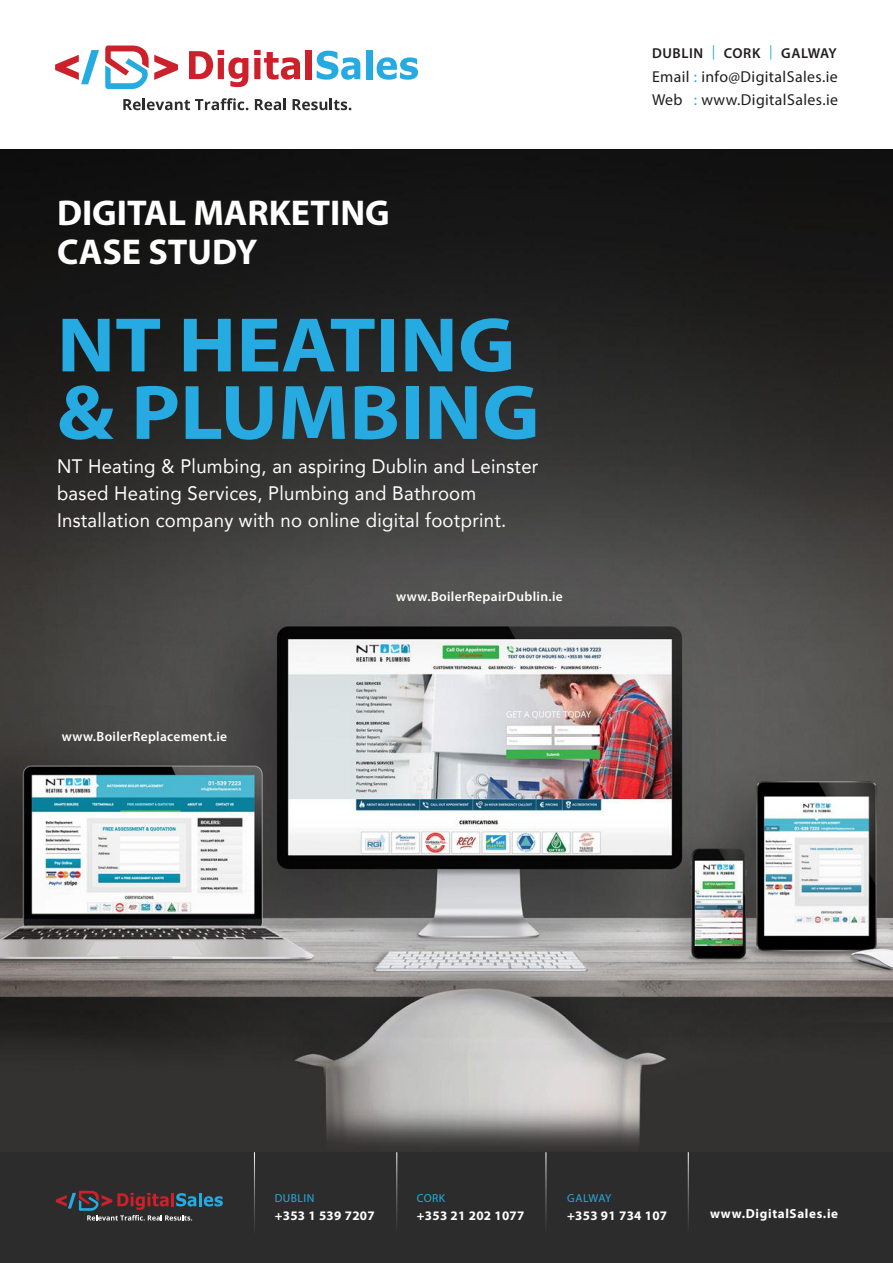
<style>
.page{position:relative;width:893px;height:1263px;background:#fff}
.page>*{position:absolute;margin:0;border:0;box-sizing:border-box;transform-origin:0 0}
.t1{font:700 78px/67.5px "Myriad Pro";color:#25abe2;scale:1.08 1}
.t2{font:700 36px/39px "Myriad Pro";color:#fff}
.t3{font:19.5px/27px "Avenir";letter-spacing:.015em;color:#fff;scale:.95 1}
.t4{font:15.9px/23.7px "Myriad Pro";letter-spacing:.025em;color:#201d1d}
.t5{font:600 14.4px "Myriad Pro";letter-spacing:.04em;color:#201d1d}
.t6{font:600 13.5px "Myriad Pro";letter-spacing:.025em;color:#fff}
.t7{font:700 13.05px "Myriad Pro";letter-spacing:.025em;color:#fff}
.t8{font:700 13.05px "Myriad Pro";letter-spacing:.05em;color:#fff}
.t9{font:11.55px "Myriad Pro";letter-spacing:.04em;color:#25abe2}
.s1{font-weight:400;font-stretch:condensed;color:#25abe2}
.s2{color:#25abe2}
</style>
<div class="page">
<img style="left:0;top:149px;width:893px;height:1003px">
<div style="left:0;top:1152px;width:893px;height:111px;background:#2c2c2c"></div>
<svg style="left:56px;top:1191px;width:167px;height:29px"></svg>
<hr style="left:254px;top:1152px;width:1px;height:83px;background:#fff">
<hr style="left:396px;top:1152px;width:1px;height:83px;background:#fff">
<hr style="left:545px;top:1152px;width:1px;height:83px;background:#fff">
<hr style="left:688px;top:1152px;width:1px;height:83px;background:#fff">
<svg style="left:55px;top:50px;width:44px;height:34px"></svg>
<svg style="left:105px;top:46px;width:73px;height:43px"></svg>
<svg style="left:189px;top:50px;width:59px;height:37px"></svg>
<svg style="left:254px;top:50px;width:46px;height:30px"></svg>
<div style="left:306px;top:50px;width:6px;height:29px;background:#cc202b"></div>
<svg style="left:317px;top:51px;width:43px;height:29px"></svg>
<div style="left:366px;top:50px;width:6px;height:29px;background:#25abe2"></div>
<svg style="left:377px;top:57px;width:41px;height:23px"></svg>
<svg style="left:123px;top:98px;width:125px;height:12px"></svg>
<svg style="left:255px;top:98px;width:31px;height:12px"></svg>
<svg style="left:293px;top:98px;width:58px;height:12px"></svg>
<h2 class="t2" style="left:57px;top:192px;width:334px">DIGITAL MARKETING<br>CASE STUDY</h2>
<h1 class="t1" style="left:57px;top:309px;width:448px">NT HEATING &amp; PLUMBING</h1>
<p class="t3" style="left:57px;top:452px;width:508px">NT Heating &amp; Plumbing, an aspiring Dublin and Leinster based Heating Services, Plumbing and Bathroom<br>Installation company with no online digital footprint.</p>
<p class="t6" style="left:62px;top:728px;width:167px">www.BoilerReplacement.ie</p>
<p class="t6" style="left:396px;top:588px;width:168px">www.BoilerRepairDublin.ie</p>
<p class="t5" style="left:652px;top:44px;width:186px">DUBLIN <span class="s1">|</span> CORK <span class="s1">|</span> GALWAY</p>
<p class="t4" style="left:652px;top:64px;width:187px">Email <span class="s2">:</span> info@DigitalSales.ie<br>Web <span class="s2">:</span> www.DigitalSales.ie</p>
<p class="t9" style="left:275px;top:1191px;width:41px">DUBLIN</p>
<p class="t7" style="left:275px;top:1207px;width:102px">+353 1 539 7207</p>
<p class="t9" style="left:417px;top:1191px;width:30px">CORK</p>
<p class="t7" style="left:417px;top:1207px;width:109px">+353 21 202 1077</p>
<p class="t9" style="left:567px;top:1191px;width:46px">GALWAY</p>
<p class="t7" style="left:567px;top:1207px;width:102px">+353 91 734 107</p>
<p class="t8" style="left:710px;top:1205px;width:130px">www.DigitalSales.ie</p>
</div>
